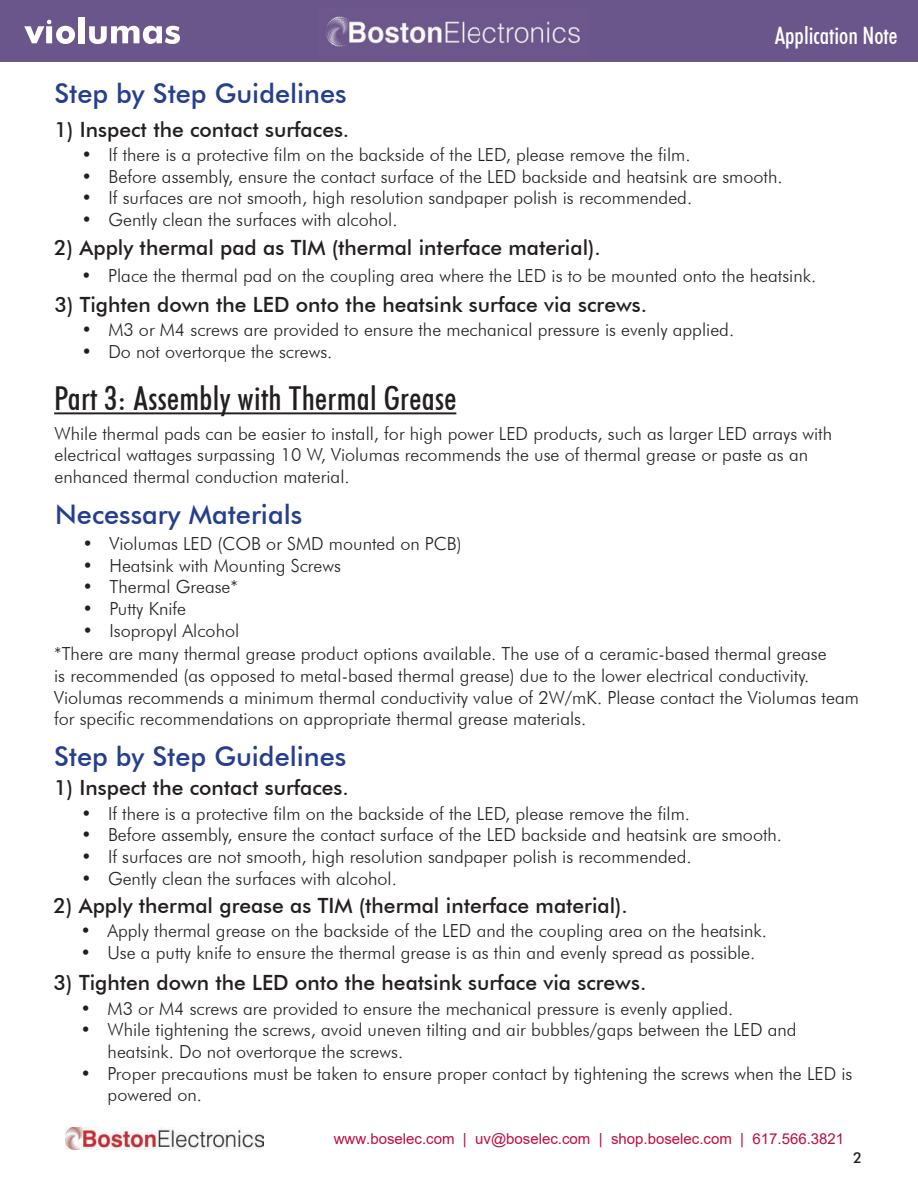
<style>
.page{position:relative;width:918px;height:1188px;background:#fff}
.page>*{position:absolute;margin:0;border:0;box-sizing:border-box;transform-origin:0 0}
.t1{font:500 condensed 33px "Futura BT";letter-spacing:.01em;color:#231f20}
.t2{font:500 27px "Futura BT";color:#253f8e}
.t3{font:500 condensed 24px "Futura BT";color:#fff}
.t4{font:500 21px "Futura BT";color:#231f20}
.t5{font:300 18px/21.6px "Futura BT";color:#231f20}
.t6{font:15px "Arial";color:#bf0d3e}
.t7{font:500 15px "Futura BT";color:#231f20}
</style>
<div class="page">
<div style="left:0;top:0;width:918px;height:61px;background:#6b568c"></div>
<svg style="left:24px;top:20px;width:51px;height:24px"></svg>
<div style="left:79px;top:17px;width:6px;height:26px;background:#fff"></div>
<svg style="left:89px;top:26px;width:91px;height:18px"></svg>
<hr style="left:54px;top:412px;width:402px;height:2px;background:#231f20">
<img style="left:326px;top:16px;width:254px;height:31px">
<img style="left:66px;top:1127px;width:198px;height:23px">
<h3 class="t3" style="left:775px;top:21px;width:124px">Application Note</h3>
<h2 class="t2" style="left:54px;top:77px;width:294px">Step by Step Guidelines</h2>
<p class="t5" style="left:82px;top:144px;width:611px">• If there is a protective film on the backside of the LED, please remove the film.</p>
<p class="t5" style="left:82px;top:166px;width:703px">• Before assembly, ensure the contact surface of the LED backside and heatsink are smooth.</p>
<p class="t5" style="left:82px;top:187px;width:612px">• If surfaces are not smooth, high resolution sandpaper polish is recommended.</p>
<p class="t5" style="left:82px;top:209px;width:317px">• Gently clean the surfaces with alcohol.</p>
<p class="t4" style="left:55px;top:116px;width:296px">1) Inspect the contact surfaces.</p>
<p class="t4" style="left:54px;top:235px;width:548px">2) Apply thermal pad as TIM (thermal interface material).</p>
<p class="t5" style="left:81px;top:264px;width:737px">• Place the thermal pad on the coupling area where the LED is to be mounted onto the heatsink.</p>
<p class="t4" style="left:54px;top:291px;width:594px">3) Tighten down the LED onto the heatsink surface via screws.</p>
<p class="t5" style="left:81px;top:319px;width:654px">• M3 or M4 screws are provided to ensure the mechanical pressure is evenly applied.</p>
<p class="t5" style="left:81px;top:341px;width:253px">• Do not overtorque the screws.</p>
<h1 class="t1" style="left:54px;top:378px;width:404px">Part 3: Assembly with Thermal Grease</h1>
<p class="t5" style="left:55px;top:422px;width:779px">While thermal pads can be easier to install, for high power LED products, such as larger LED arrays with electrical wattages surpassing 10 W, Violumas recommends the use of thermal grease or paste as an enhanced thermal conduction material.</p>
<h2 class="t2" style="left:55px;top:498px;width:248px">Necessary Materials</h2>
<p class="t5" style="left:82px;top:533px;width:381px">• Violumas LED (COB or SMD mounted on PCB)</p>
<p class="t5" style="left:82px;top:554px;width:260px">• Heatsink with Mounting Screws</p>
<p class="t5" style="left:82px;top:576px;width:157px">• Thermal Grease*</p>
<p class="t5" style="left:82px;top:598px;width:105px">• Putty Knife</p>
<p class="t5" style="left:82px;top:619px;width:158px">• Isopropyl Alcohol</p>
<p class="t5" style="left:54px;top:643px;width:806px">*There are many thermal grease product options available. The use of a ceramic-based thermal grease<br>is recommended (as opposed to metal-based thermal grease) due to the lower electrical conductivity.<br>Violumas recommends a minimum thermal conductivity value of 2W/mK. Please contact the Violumas team for specific recommendations on appropriate thermal grease materials.</p>
<h2 class="t2" style="left:54px;top:740px;width:294px">Step by Step Guidelines</h2>
<p class="t5" style="left:81px;top:802px;width:611px">• If there is a protective film on the backside of the LED, please remove the film.</p>
<p class="t5" style="left:81px;top:824px;width:703px">• Before assembly, ensure the contact surface of the LED backside and heatsink are smooth.</p>
<p class="t5" style="left:81px;top:846px;width:612px">• If surfaces are not smooth, high resolution sandpaper polish is recommended.</p>
<p class="t5" style="left:81px;top:867px;width:317px">• Gently clean the surfaces with alcohol.</p>
<p class="t4" style="left:54px;top:775px;width:296px">1) Inspect the contact surfaces.</p>
<p class="t4" style="left:53px;top:892px;width:576px">2) Apply thermal grease as TIM (thermal interface material).</p>
<p class="t5" style="left:80px;top:920px;width:688px">• Apply thermal grease on the backside of the LED and the coupling area on the heatsink.</p>
<p class="t5" style="left:80px;top:942px;width:676px">• Use a putty knife to ensure the thermal grease is as thin and evenly spread as possible.</p>
<p class="t4" style="left:54px;top:970px;width:594px">3) Tighten down the LED onto the heatsink surface via screws.</p>
<p class="t5" style="left:81px;top:997px;width:654px">• M3 or M4 screws are provided to ensure the mechanical pressure is evenly applied.</p>
<p class="t5" style="left:108px;top:1019px;width:691px;text-indent:-27px">• While tightening the screws, avoid uneven tilting and air bubbles/gaps between the LED and heatsink. Do not overtorque the screws.</p>
<p class="t5" style="left:108px;top:1062px;width:746px;text-indent:-27px">• Proper precautions must be taken to ensure proper contact by tightening the screws when the LED is powered on.</p>
<p class="t6" style="left:334px;top:1128px;width:512px">www.boselec.com | uv@boselec.com | shop.boselec.com | 617.566.3821</p>
<p class="t7" style="left:853px;top:1149px;width:11px">2</p>
</div>
